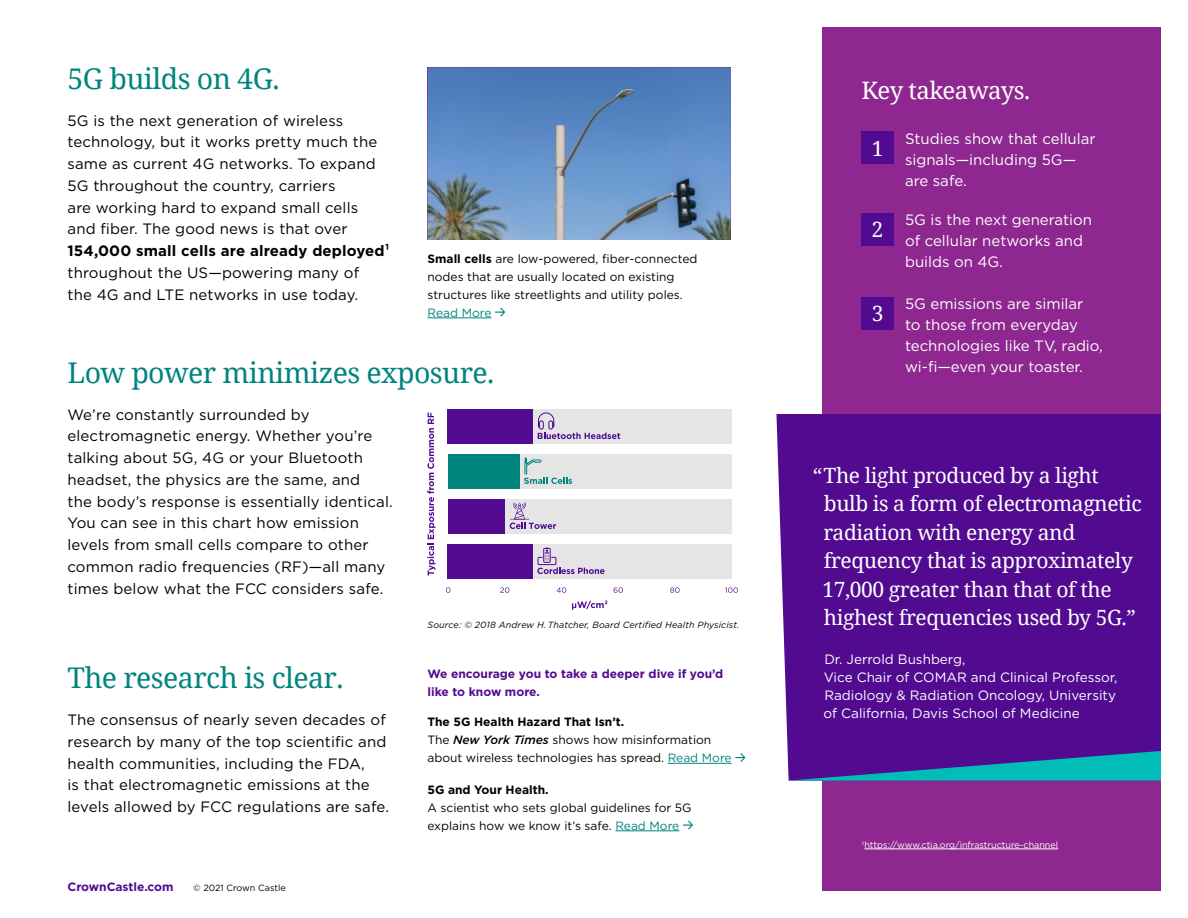
<style>
.page{position:relative;width:1188px;height:918px;background:#fff}
.page>*{position:absolute;margin:0;border:0;box-sizing:border-box;transform-origin:0 0}
.H2_subhead{font:28.5px "Noto Serif";letter-spacing:-.02em;color:#00857e}
.H4_subhead{font:24px "Noto Serif";letter-spacing:-.02em;color:#fff}
.t1{font:21px/28.5px "Noto Serif";letter-spacing:-.02em;color:#fff}
.Body_Copy{font:15px/21.8px "Gotham";letter-spacing:.01em;color:#000}
.Body_Copy_sidebar{font:15px/21px "Gotham";color:#fff}
.Quote_attribution{font:13.5px/18px "Gotham";color:#fff}
.Body_Copy_Captions{font:12px/18px "Gotham";color:#000}
.CTA_Purple{font:700 12px/18px "Gotham";color:#520b90}
.Body_Copy_Captions-2{font:700 12px "Gotham";color:#000}
.Page_footer{font:700 12px "Gotham";color:#520b90}
.Chart_note{font:italic 9px "Gotham";letter-spacing:.015em;color:#000}
.Footnotes{font:9px "Gotham";color:#fff}
.Footnotes-2{font:9px "Gotham";color:#000}
.s1{font-weight:700}
.s2{color:#00857e}
.s3{font-weight:500;font-style:italic}
</style>
<div class="page">
<div style="left:822px;top:27px;width:339px;height:864px;background:#8e278f"></div>
<hr style="left:668px;top:763px;width:64px;height:1px;background:#00857e">
<hr style="left:615px;top:831px;width:64px;height:1px;background:#00857e">
<svg style="left:735px;top:753px;width:10px;height:9px"></svg>
<svg style="left:683px;top:821px;width:10px;height:9px"></svg>
<img style="left:427px;top:68px;width:304px;height:172px">
<hr style="left:428px;top:318px;width:64px;height:1px;background:#00857e">
<svg style="left:495px;top:308px;width:10px;height:9px"></svg>
<div style="left:776px;top:414px;width:385px;height:367px;background:#520b90"></div>
<svg style="left:789px;top:751px;width:372px;height:30px;background:#2963a3"></svg>
<svg style="left:725px;top:587px;width:13px;height:6px"></svg>
<svg style="left:670px;top:587px;width:10px;height:6px"></svg>
<svg style="left:614px;top:587px;width:9px;height:6px"></svg>
<svg style="left:557px;top:587px;width:9px;height:6px"></svg>
<svg style="left:500px;top:587px;width:9px;height:6px"></svg>
<svg style="left:446px;top:587px;width:4px;height:6px"></svg>
<div style="left:448px;top:544px;width:284px;height:34px;background:#e5e5e5"></div>
<div style="left:448px;top:544px;width:85px;height:34px;background:#520b90"></div>
<div style="left:448px;top:499px;width:284px;height:34px;background:#e5e5e5"></div>
<div style="left:448px;top:499px;width:57px;height:34px;background:#520b90"></div>
<div style="left:448px;top:454px;width:284px;height:34px;background:#e5e5e5"></div>
<div style="left:448px;top:454px;width:71px;height:34px;background:#00857e"></div>
<svg style="left:524px;top:458px;width:48px;height:26px"></svg>
<div style="left:448px;top:409px;width:284px;height:34px;background:#e5e5e5"></div>
<div style="left:448px;top:409px;width:85px;height:34px;background:#520b90"></div>
<svg style="left:538px;top:412px;width:82px;height:27px"></svg>
<svg style="left:537px;top:568px;width:68px;height:6px"></svg>
<div style="left:538px;top:557px;width:18px;height:8px;border:1px solid #520b90"></div>
<div style="left:543px;top:548px;width:8px;height:15px;border:1px solid #520b90"></div>
<svg style="left:545px;top:547px;width:4px;height:14px"></svg>
<svg style="left:427px;top:413px;width:8px;height:163px"></svg>
<svg style="left:510px;top:502px;width:46px;height:27px"></svg>
<svg style="left:572px;top:601px;width:35px;height:9px"></svg>
<div style="left:862px;top:132px;width:32px;height:32px;background:#520b90"></div>
<div style="left:862px;top:213px;width:32px;height:32px;background:#520b90"></div>
<div style="left:862px;top:297px;width:32px;height:32px;background:#520b90"></div>
<hr style="left:864px;top:849px;width:194px;height:1px;background:#fff">
<p class="H2_subhead" style="left:68px;top:59px;width:214px">5G builds on 4G.</p>
<p class="Body_Copy" style="left:68px;top:109px;width:324px">5G is the next generation of wireless technology, but it works pretty much the same as current 4G networks. To expand 5G throughout the country, carriers<br>are working hard to expand small cells and fiber. The good news is that over <span class="s1">154,000 small cells are already deployed¹ </span>throughout the US—powering many of<br>the 4G and LTE networks in use today.</p>
<p class="Body_Copy_Captions" style="left:428px;top:249px;width:271px"><span class="s1">Small cells</span> are low-powered, fiber-connected nodes that are usually located on existing structures like streetlights and utility poles.<br><span class="s2">Read More</span></p>
<p class="H2_subhead" style="left:68px;top:353px;width:428px">Low power minimizes exposure.</p>
<p class="Body_Copy" style="left:68px;top:403px;width:327px">We’re constantly surrounded by electromagnetic energy. Whether you’re talking about 5G, 4G or your Bluetooth headset, the physics are the same, and<br>the body’s response is essentially identical.<br>You can see in this chart how emission levels from small cells compare to other common radio frequencies (RF)—all many times below what the FCC considers safe.</p>
<p class="H2_subhead" style="left:68px;top:659px;width:278px">The research is clear.</p>
<p class="Body_Copy" style="left:68px;top:709px;width:323px">The consensus of nearly seven decades of research by many of the top scientific and health communities, including the FDA,<br>is that electromagnetic emissions at the levels allowed by FCC regulations are safe.</p>
<p class="Page_footer" style="left:68px;top:879px;width:108px">CrownCastle.com</p>
<p class="Footnotes-2" style="left:193px;top:882px;width:94px">© 2021 Crown Castle</p>
<p class="Chart_note" style="left:428px;top:619px;width:313px">Source: © 2018 Andrew H. Thatcher, Board Certified Health Physicist.</p>
<p class="CTA_Purple" style="left:427px;top:665px;width:297px">We encourage you to take a deeper dive if you’d like to know more.</p>
<p class="Body_Copy_Captions-2" style="left:427px;top:714px;width:198px">The 5G Health Hazard That Isn’t.</p>
<p class="Body_Copy_Captions" style="left:427px;top:731px;width:306px">The <span class="s3">New York Times</span> shows how misinformation about wireless technologies has spread. <span class="s2">Read More</span></p>
<p class="Body_Copy_Captions" style="left:427px;top:780px;width:266px"><span class="s1">5G and Your Health.<br></span>A scientist who sets global guidelines for 5G explains how we know it’s safe. <span class="s2">Read More</span></p>
<p class="H4_subhead" style="left:862px;top:74px;width:170px">Key takeaways.</p>
<h3 class="t1" style="left:872px;top:133px;width:13px">1</h3>
<h3 class="t1" style="left:872px;top:214px;width:13px">2</h3>
<h3 class="t1" style="left:872px;top:298px;width:13px">3</h3>
<p class="Body_Copy_sidebar" style="left:905px;top:127px;width:192px">Studies show that cellular signals—including 5G— are safe.</p>
<p class="Body_Copy_sidebar" style="left:905px;top:209px;width:189px">5G is the next generation of cellular networks and builds on 4G.</p>
<p class="Body_Copy_sidebar" style="left:905px;top:293px;width:199px">5G emissions are similar<br>to those from everyday technologies like TV, radio, wi-fi—even your toaster.</p>
<p class="t1" style="left:822px;top:460px;width:321px;text-indent:-9px">“The light produced by a light bulb is a form of electromagnetic radiation with energy and frequency that is approximately<br>17,000 greater than that of the highest frequencies used by 5G.”</p>
<p class="Quote_attribution" style="left:824px;top:650px;width:295px">Dr. Jerrold Bushberg,<br>Vice Chair of COMAR and Clinical Professor, Radiology &amp; Radiation Oncology, University of California, Davis School of Medicine</p>
<p class="Footnotes" style="left:862px;top:839px;width:198px">1https://www.ctia.org/infrastructure-channel</p>
</div>
